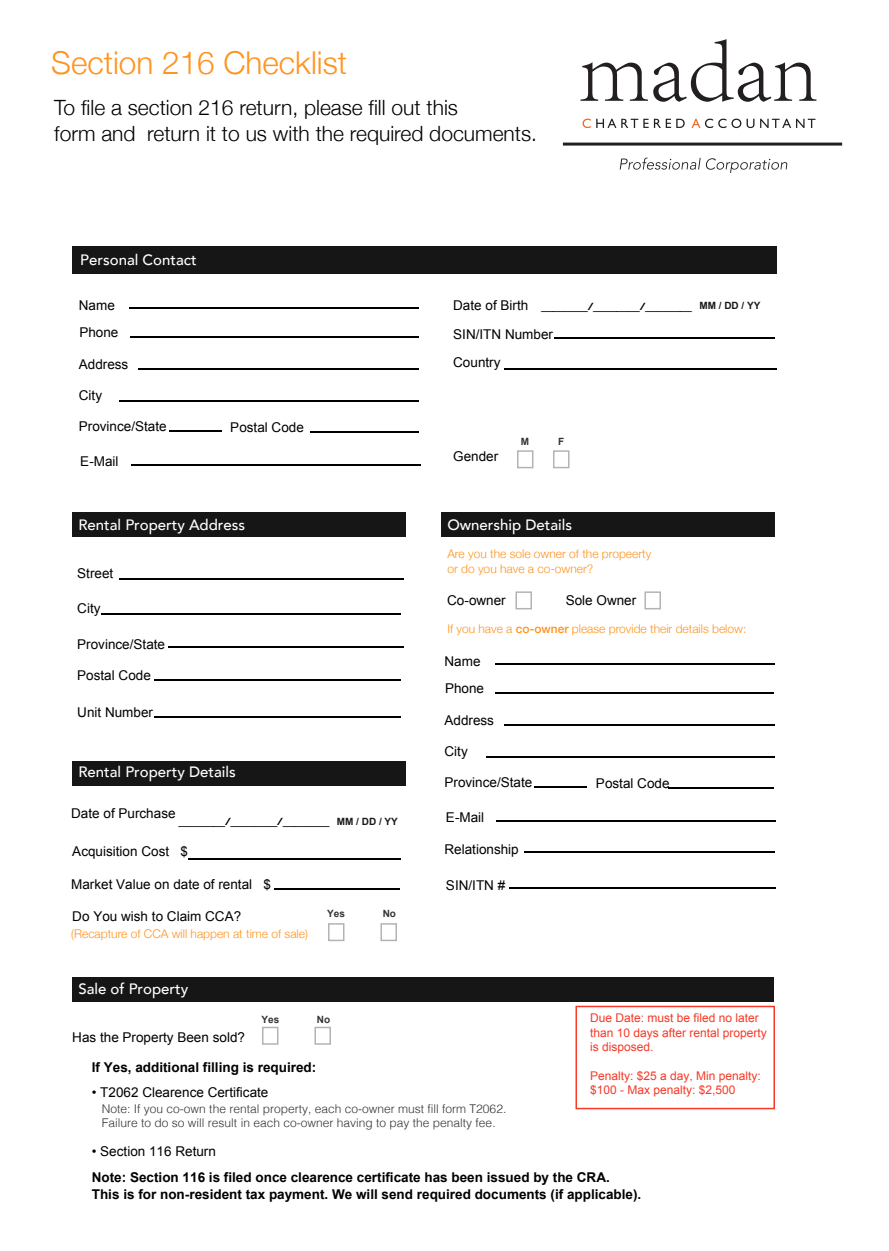
<style>
.page{position:relative;width:889px;height:1251px;background:#fff}
.page>*{position:absolute;margin:0;border:0;box-sizing:border-box;transform-origin:0 0}
.t1{font:300 31.5px "Helvetica Neue";color:#ff931e}
.t2{font:300 21px/25.2px "Helvetica Neue";color:#000}
.t3{font:500 15px "Avenir";color:#fff}
.t4{font:13.5px "Arial";color:#000}
.t5{font:700 13.5px/16.2px "Arial";color:#000}
.t6{font:300 12px/14.4px "Helvetica Neue";color:#ff931e}
.t7{font:300 12px/14.4px "Helvetica";color:#333}
.t8{font:12px/14.4px "Arial";color:#f73926}
.t9{font:10.05px "Arial";color:#000;scale:2.09 1}
.t10{font:700 10.05px "Arial";color:#333}
.s1{font-size:13.5px}
.s2{font-weight:700;color:#191919}
.s3{font-weight:500}
</style>
<div class="page">
<svg style="left:581px;top:39px;width:235px;height:63px"></svg>
<hr style="left:563px;top:142px;width:279px;height:3px;background:#231f20">
<svg style="left:620px;top:158px;width:167px;height:15px"></svg>
<svg style="left:583px;top:119px;width:102px;height:9px"></svg>
<svg style="left:692px;top:119px;width:49px;height:9px"></svg>
<svg style="left:747px;top:119px;width:7px;height:9px"></svg>
<svg style="left:760px;top:119px;width:55px;height:9px"></svg>
<div style="left:72px;top:246px;width:704px;height:27px;background:#161616"></div>
<hr style="left:120px;top:400px;width:299px;height:2px;background:#000">
<hr style="left:169px;top:430px;width:53px;height:2px;background:#000">
<hr style="left:130px;top:336px;width:288px;height:2px;background:#000">
<hr style="left:310px;top:431px;width:108px;height:2px;background:#000">
<hr style="left:130px;top:307px;width:289px;height:2px;background:#000">
<hr style="left:554px;top:337px;width:221px;height:1px;background:#000">
<hr style="left:139px;top:368px;width:280px;height:1px;background:#000">
<hr style="left:504px;top:368px;width:272px;height:1px;background:#000">
<div style="left:517px;top:450px;width:16px;height:18px;border:2px solid #b3b3b3"></div>
<div style="left:553px;top:450px;width:16px;height:18px;border:2px solid #b3b3b3"></div>
<hr style="left:131px;top:464px;width:290px;height:1px;background:#000">
<div style="left:72px;top:512px;width:334px;height:24px;background:#161616"></div>
<hr style="left:102px;top:613px;width:299px;height:2px;background:#000">
<hr style="left:169px;top:646px;width:235px;height:1px;background:#000">
<hr style="left:154px;top:679px;width:247px;height:2px;background:#000">
<hr style="left:120px;top:578px;width:284px;height:1px;background:#000">
<hr style="left:154px;top:715px;width:247px;height:2px;background:#000">
<div style="left:441px;top:512px;width:334px;height:24px;background:#161616"></div>
<div style="left:515px;top:591px;width:17px;height:18px;border:2px solid #b3b3b3"></div>
<div style="left:644px;top:591px;width:17px;height:18px;border:2px solid #b3b3b3"></div>
<hr style="left:486px;top:756px;width:288px;height:1px;background:#000">
<hr style="left:535px;top:786px;width:52px;height:1px;background:#000">
<hr style="left:495px;top:692px;width:279px;height:1px;background:#000">
<hr style="left:669px;top:787px;width:105px;height:1px;background:#000">
<hr style="left:495px;top:663px;width:279px;height:1px;background:#000">
<hr style="left:504px;top:724px;width:270px;height:1px;background:#000">
<hr style="left:497px;top:819px;width:279px;height:2px;background:#000">
<hr style="left:524px;top:851px;width:250px;height:2px;background:#000">
<hr style="left:510px;top:887px;width:266px;height:2px;background:#000">
<div style="left:72px;top:761px;width:334px;height:24px;background:#161616"></div>
<hr style="left:188px;top:858px;width:213px;height:1px;background:#000">
<hr style="left:274px;top:887px;width:126px;height:2px;background:#000">
<div style="left:328px;top:922px;width:16px;height:18px;border:2px solid #b3b3b3"></div>
<div style="left:380px;top:922px;width:17px;height:18px;border:2px solid #b3b3b3"></div>
<div style="left:262px;top:1026px;width:16px;height:18px;border:2px solid #b3b3b3"></div>
<div style="left:314px;top:1026px;width:17px;height:18px;border:2px solid #b3b3b3"></div>
<div style="left:72px;top:977px;width:702px;height:24px;background:#161616"></div>
<div style="left:575px;top:1005px;width:200px;height:103px;border:2px solid #f73926"></div>
<h1 class="t1" style="left:51px;top:38px;width:297px">Section 216 Checklist</h1>
<h2 class="t2" style="left:54px;top:94px;width:484px">To file a section 216 return, please fill out this<br>form and return it to us with the required documents.</h2>
<p class="t3" style="left:80px;top:246px;width:118px">Personal Contact</p>
<p class="t4" style="left:79px;top:296px;width:38px">Name</p>
<p class="t4" style="left:79px;top:323px;width:41px">Phone</p>
<p class="t9" style="left:453px;top:300px;width:149px"><span class="s1">Date of Birth</span> ____/____/____ <span class="s2">MM / DD / YY</span></p>
<p class="t4" style="left:453px;top:325px;width:101px">SIN/ITN Number</p>
<p class="t4" style="left:79px;top:355px;width:51px">Address</p>
<p class="t4" style="left:453px;top:353px;width:49px">Country</p>
<p class="t4" style="left:79px;top:386px;width:25px">City</p>
<p class="t4" style="left:79px;top:417px;width:89px">Province/State</p>
<p class="t4" style="left:230px;top:418px;width:75px">Postal Code</p>
<p class="t4" style="left:80px;top:452px;width:40px">E-Mail</p>
<p class="t3" style="left:78px;top:511px;width:168px">Rental Property Address</p>
<p class="t4" style="left:77px;top:564px;width:38px">Street</p>
<p class="t4" style="left:77px;top:599px;width:25px">City</p>
<p class="t4" style="left:77px;top:635px;width:89px">Province/State</p>
<p class="t4" style="left:77px;top:666px;width:75px">Postal Code</p>
<p class="t4" style="left:77px;top:702px;width:77px">Unit Number</p>
<p class="t3" style="left:78px;top:759px;width:159px">Rental Property Details</p>
<p class="t4" style="left:71px;top:804px;width:106px">Date of Purchase</p>
<p class="t9" style="left:179px;top:815px;width:106px">____/____/____ <span class="s2">MM / DD / YY</span></p>
<p class="t4" style="left:72px;top:842px;width:117px">Acquisition Cost $</p>
<p class="t4" style="left:71px;top:875px;width:201px">Market Value on date of rental $</p>
<p class="t6" style="left:71px;top:925px;width:238px">(Recapture of CCA will happen at time of sale)</p>
<p class="t4" style="left:72px;top:907px;width:170px">Do You wish to Claim CCA?</p>
<p class="t10" style="left:327px;top:906px;width:19px">Yes</p>
<p class="t10" style="left:383px;top:906px;width:15px">No</p>
<p class="t3" style="left:78px;top:975px;width:111px">Sale of Property</p>
<p class="t10" style="left:261px;top:1012px;width:19px">Yes</p>
<p class="t10" style="left:317px;top:1012px;width:15px">No</p>
<p class="t5" style="left:92px;top:1059px;width:226px">If Yes, additional filling is required:</p>
<p class="t4" style="left:72px;top:1027px;width:174px">Has the Property Been sold?</p>
<p class="t4" style="left:92px;top:1083px;width:178px">• T2062 Clearence Certificate</p>
<p class="t4" style="left:453px;top:447px;width:47px">Gender</p>
<p class="t10" style="left:521px;top:435px;width:10px">M</p>
<p class="t10" style="left:558px;top:435px;width:8px">F</p>
<p class="t3" style="left:447px;top:511px;width:126px">Ownership Details</p>
<p class="t6" style="left:447px;top:546px;width:205px">Are you the sole owner of the propeerty or do you have a co-owner?</p>
<p class="t4" style="left:447px;top:591px;width:60px">Co-owner</p>
<p class="t4" style="left:566px;top:591px;width:72px">Sole Owner</p>
<p class="t6" style="left:447px;top:620px;width:300px">If you have a <span class="s3">co-owner</span> please provide their details below:</p>
<p class="t4" style="left:444px;top:652px;width:38px">Name</p>
<p class="t4" style="left:445px;top:679px;width:41px">Phone</p>
<p class="t4" style="left:444px;top:711px;width:51px">Address</p>
<p class="t4" style="left:444px;top:741px;width:25px">City</p>
<p class="t4" style="left:444px;top:773px;width:89px">Province/State</p>
<p class="t4" style="left:596px;top:774px;width:75px">Postal Code</p>
<p class="t4" style="left:446px;top:808px;width:40px">E-Mail</p>
<p class="t4" style="left:444px;top:840px;width:76px">Relationship</p>
<p class="t4" style="left:446px;top:876px;width:61px">SIN/ITN #</p>
<p class="t8" style="left:590px;top:1010px;width:178px">Due Date: must be filed no later than 10 days after rental property is disposed.</p>
<p class="t8" style="left:590px;top:1068px;width:172px">Penalty: $25 a day, Min penalty: $100 - Max penalty: $2,500</p>
<p class="t7" style="left:102px;top:1100px;width:406px">Note: If you co-own the rental property, each co-owner must fill form T2062.<br>Failure to do so will result in each co-owner having to pay the penalty fee.</p>
<p class="t4" style="left:92px;top:1142px;width:126px">• Section 116 Return</p>
<p class="t5" style="left:92px;top:1169px;width:551px">Note: Section 116 is filed once clearence certificate has been issued by the CRA.<br>This is for non-resident tax payment. We will send required documents (if applicable).</p>
</div>
